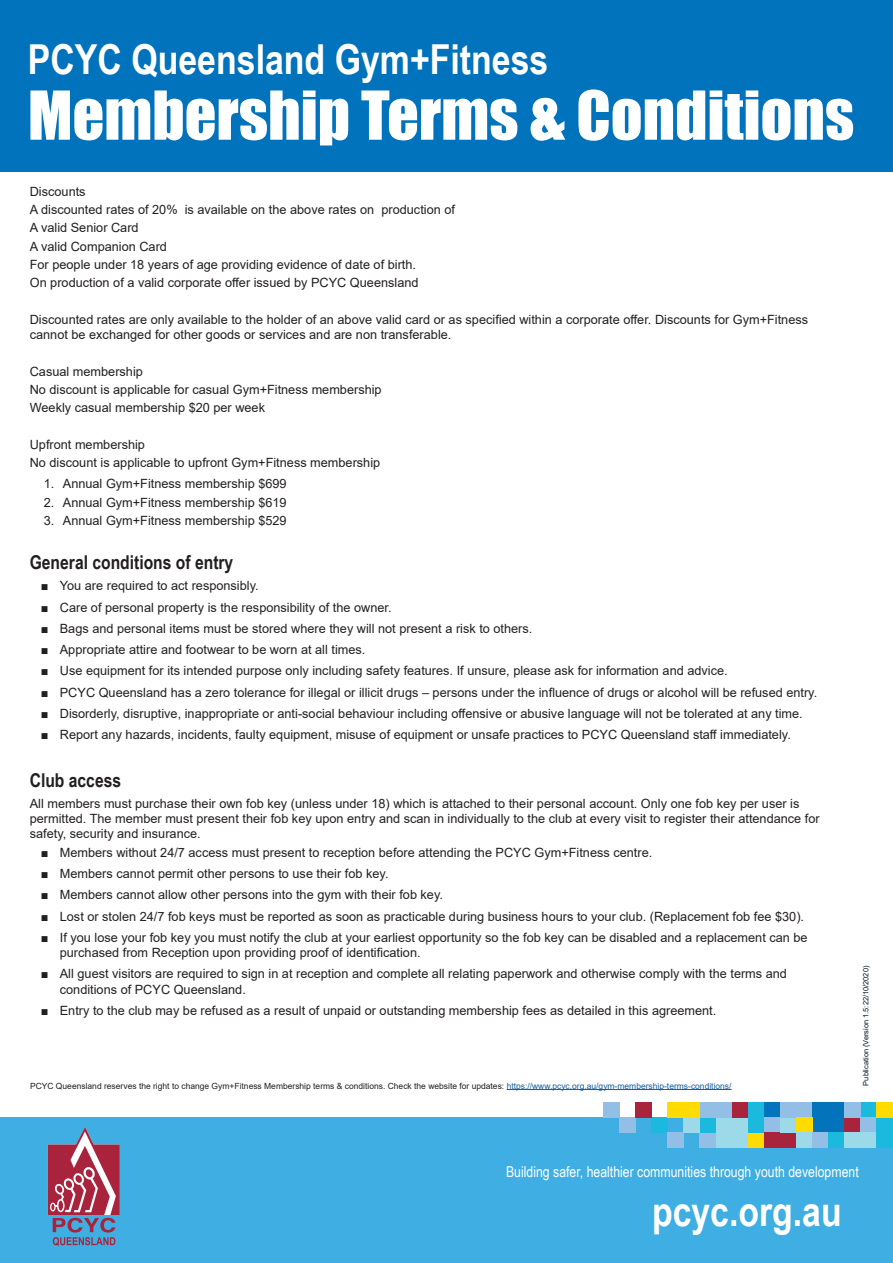
<style>
.page{position:relative;width:893px;height:1263px;background:#fff}
.page>*{position:absolute;margin:0;border:0;box-sizing:border-box;transform-origin:0 0}
.t1{font:62.25px "Impact";color:#fff}
.t2{font:700 41.25px "Arial Narrow";color:#fff}
.Subheading{font:700 19.05px "Arial Narrow";color:#231f20}
.t3{font:15px "Arial Narrow";color:#fff}
.t4{font:12.75px/18.3px "Arial";color:#231f20}
.t5{font:8.55px "Arial";color:#231f20}
.t6{font:7.35px "Arial";color:#001726}
.s1{color:#175d9e}
</style>
<div class="page">
<div style="left:0;top:1117px;width:893px;height:146px;background:#3faee2"></div>
<div style="left:716px;top:1117px;width:32px;height:30px;background:#9cdaea"></div>
<div style="left:700px;top:1132px;width:16px;height:15px;background:#93bee5"></div>
<div style="left:651px;top:1117px;width:16px;height:15px;background:#1cb9df"></div>
<div style="left:748px;top:1132px;width:16px;height:15px;background:#ffdb01"></div>
<div style="left:748px;top:1102px;width:16px;height:30px;background:#1cb9df"></div>
<div style="left:732px;top:1102px;width:16px;height:15px;background:#a9233d"></div>
<div style="left:700px;top:1117px;width:16px;height:15px;background:#1cb9df"></div>
<div style="left:700px;top:1102px;width:32px;height:15px;background:#93bee5"></div>
<div style="left:684px;top:1117px;width:16px;height:15px;background:#9cdaea"></div>
<div style="left:667px;top:1102px;width:33px;height:15px;background:#ffdb01"></div>
<div style="left:619px;top:1117px;width:16px;height:15px;background:#93bee5"></div>
<div style="left:635px;top:1102px;width:16px;height:15px;background:#a9233d"></div>
<div style="left:667px;top:1132px;width:17px;height:15px;background:#93bee5"></div>
<div style="left:764px;top:1102px;width:16px;height:15px;background:#0373bb"></div>
<div style="left:764px;top:1117px;width:16px;height:15px;background:#93bee5"></div>
<div style="left:764px;top:1132px;width:32px;height:15px;background:#a9233d"></div>
<div style="left:780px;top:1117px;width:16px;height:15px;background:#9cdaea"></div>
<div style="left:780px;top:1102px;width:32px;height:15px;background:#93bee5"></div>
<div style="left:812px;top:1102px;width:33px;height:30px;background:#0373bb"></div>
<div style="left:796px;top:1117px;width:16px;height:15px;background:#ffdb01"></div>
<div style="left:796px;top:1132px;width:16px;height:15px;background:#9cdaea"></div>
<div style="left:845px;top:1117px;width:16px;height:15px;background:#a9233d"></div>
<div style="left:812px;top:1132px;width:16px;height:15px;background:#93bee5"></div>
<div style="left:861px;top:1102px;width:16px;height:15px;background:#1cb9df"></div>
<div style="left:845px;top:1102px;width:16px;height:15px;background:#93bee5"></div>
<div style="left:861px;top:1117px;width:16px;height:15px;background:#93bee5"></div>
<div style="left:828px;top:1132px;width:17px;height:15px;background:#1cb9df"></div>
<div style="left:845px;top:1132px;width:32px;height:15px;background:#9cdaea"></div>
<div style="left:877px;top:1117px;width:16px;height:30px;background:#1cb9df"></div>
<div style="left:877px;top:1102px;width:16px;height:15px;background:#ffdb01"></div>
<div style="left:603px;top:1102px;width:16px;height:15px;background:#93bee5"></div>
<svg style="left:48px;top:1127px;width:72px;height:119px"></svg>
<div style="left:0;top:0;width:893px;height:171px;background:#0073bc"></div>
<hr style="left:507px;top:1089px;width:225px;height:1px;background:#175d9e">
<h2 class="t2" style="left:28px;top:28px;width:522px">PCYC Queensland Gym+Fitness</h2>
<h1 class="t1" style="left:28px;top:67px;width:828px">Membership Terms &amp; Conditions</h1>
<p class="t4" style="left:30px;top:182px;width:427px">Discounts<br>A discounted rates of 20% is available on the above rates on production of A valid Senior Card<br>A valid Companion Card<br>For people under 18 years of age providing evidence of date of birth.<br>On production of a valid corporate offer issued by PCYC Queensland</p>
<p class="t4" style="left:30px;top:311px;width:780px;line-height:15.3px">Discounted rates are only available to the holder of an above valid card or as specified within a corporate offer. Discounts for Gym+Fitness cannot be exchanged for other goods or services and are non transferable.</p>
<p class="t4" style="left:30px;top:362px;width:353px">Casual membership<br>No discount is applicable for casual Gym+Fitness membership<br>Weekly casual membership $20 per week</p>
<p class="t4" style="left:30px;top:435px;width:352px">Upfront membership<br>No discount is applicable to upfront Gym+Fitness membership</p>
<p class="t4" style="left:44px;top:474px;width:244px">1. Annual Gym+Fitness membership $699</p>
<p class="t4" style="left:44px;top:493px;width:244px">2. Annual Gym+Fitness membership $619</p>
<p class="t4" style="left:44px;top:511px;width:244px">3. Annual Gym+Fitness membership $529</p>
<p class="Subheading" style="left:30px;top:548px;width:205px">General conditions of entry</p>
<p class="t4" style="left:41px;top:577px;width:219px">■ You are required to act responsibly.</p>
<p class="t4" style="left:41px;top:598px;width:352px">■ Care of personal property is the responsibility of the owner.</p>
<p class="t4" style="left:41px;top:619px;width:493px">■ Bags and personal items must be stored where they will not present a risk to others.</p>
<p class="t4" style="left:41px;top:640px;width:326px">■ Appropriate attire and footwear to be worn at all times.</p>
<p class="t4" style="left:41px;top:662px;width:688px">■ Use equipment for its intended purpose only including safety features. If unsure, please ask for information and advice.</p>
<p class="t4" style="left:41px;top:683px;width:778px">■ PCYC Queensland has a zero tolerance for illegal or illicit drugs – persons under the influence of drugs or alcohol will be refused entry.</p>
<p class="t4" style="left:41px;top:704px;width:764px">■ Disorderly, disruptive, inappropriate or anti-social behaviour including offensive or abusive language will not be tolerated at any time.</p>
<p class="t4" style="left:41px;top:726px;width:752px">■ Report any hazards, incidents, faulty equipment, misuse of equipment or unsafe practices to PCYC Queensland staff immediately.</p>
<p class="Subheading" style="left:30px;top:765px;width:93px">Club access</p>
<p class="t4" style="left:30px;top:796px;width:791px;line-height:15.3px">All members must purchase their own fob key (unless under 18) which is attached to their personal account. Only one fob key per user is permitted. The member must present their fob key upon entry and scan in individually to the club at every visit to register their attendance for safety, security and insurance.</p>
<p class="t4" style="left:41px;top:843px;width:613px">■ Members without 24/7 access must present to reception before attending the PCYC Gym+Fitness centre.</p>
<p class="t4" style="left:41px;top:864px;width:349px">■ Members cannot permit other persons to use their fob key.</p>
<p class="t4" style="left:41px;top:885px;width:404px">■ Members cannot allow other persons into the gym with their fob key.</p>
<p class="t4" style="left:41px;top:907px;width:765px">■ Lost or stolen 24/7 fob keys must be reported as soon as practicable during business hours to your club. (Replacement fob fee $30).</p>
<p class="t4" style="left:60px;top:929px;width:749px;line-height:15.3px;text-indent:-19px">■ If you lose your fob key you must notify the club at your earliest opportunity so the fob key can be disabled and a replacement can be purchased from Reception upon providing proof of identification.</p>
<p class="t4" style="left:60px;top:966px;width:729px;line-height:15.3px;text-indent:-19px">■ All guest visitors are required to sign in at reception and complete all relating paperwork and otherwise comply with the terms and conditions of PCYC Queensland.</p>
<p class="t4" style="left:41px;top:1001px;width:677px">■ Entry to the club may be refused as a result of unpaid or outstanding membership fees as detailed in this agreement.</p>
<p class="t5" style="left:30px;top:1080px;width:703px">PCYC Queensland reserves the right to change Gym+Fitness Membership terms &amp; conditions. Check the website for updates: <span class="s1">https://www.pcyc.org.au/gym-membership-terms-conditions/</span></p>
<p class="t6" style="left:861px;top:1085px;width:121px;rotate:-90deg">Publication (Version 1.5:22/10/2020)</p>
<p class="t3" style="left:506px;top:1161px;width:354px">Building safer, healthier communities through youth development</p>
<h2 class="t2" style="left:652px;top:1180px;width:191px">pcyc.org.au</h2>
</div>
